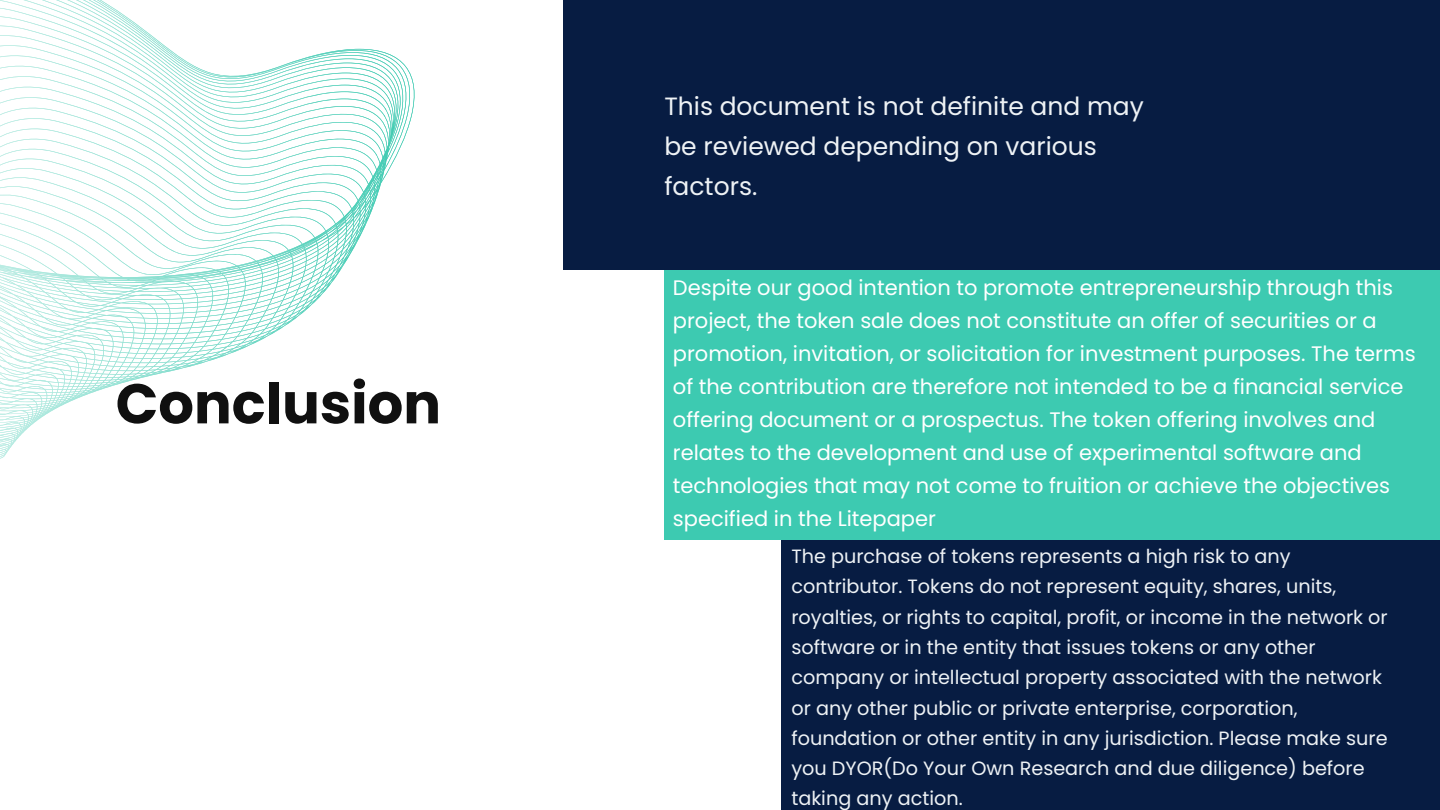
<style>
.page{position:relative;width:1440px;height:810px;background:#fff}
.page>*{position:absolute;margin:0;border:0;box-sizing:border-box;transform-origin:0 0}
.t1{font:700 56px "Poppins";color:#101010}
.t2{font:25px/39.8px "Poppins";color:#eef2f5}
.t3{font:21px/33px "Poppins";color:#fff}
.t4{font:19.2px/30.3px "Poppins";color:#eef2f5}
</style>
<div class="page">
<div style="left:563px;top:0;width:877px;height:270px;background:#071c42"></div>
<div style="left:664px;top:270px;width:776px;height:270px;background:#3dcab1"></div>
<div style="left:781px;top:540px;width:659px;height:270px;background:#071c42"></div>
<svg style="left:0;top:0;width:415px;height:459px"></svg>
<p class="t1" style="left:116px;top:365px;width:327px">Conclusion</p>
<p class="t2" style="left:664px;top:87px;width:481px">This document is not definite and may be reviewed depending on various factors.</p>
<h1 class="t3" style="left:673px;top:271px;width:744px">Despite our good intention to promote entrepreneurship through this project, the token sale does not constitute an offer of securities or a promotion, invitation, or solicitation for investment purposes. The terms of the contribution are therefore not intended to be a financial service offering document or a prospectus. The token offering involves and relates to the development and use of experimental software and technologies that may not come to fruition or achieve the objectives specified in the Litepaper</h1>
<h2 class="t4" style="left:791px;top:541px;width:598px">The purchase of tokens represents a high risk to any contributor. Tokens do not represent equity, shares, units, royalties, or rights to capital, profit, or income in the network or software or in the entity that issues tokens or any other company or intellectual property associated with the network or any other public or private enterprise, corporation, foundation or other entity in any jurisdiction. Please make sure you DYOR(Do Your Own Research and due diligence) before taking any action.</h2>
</div>
